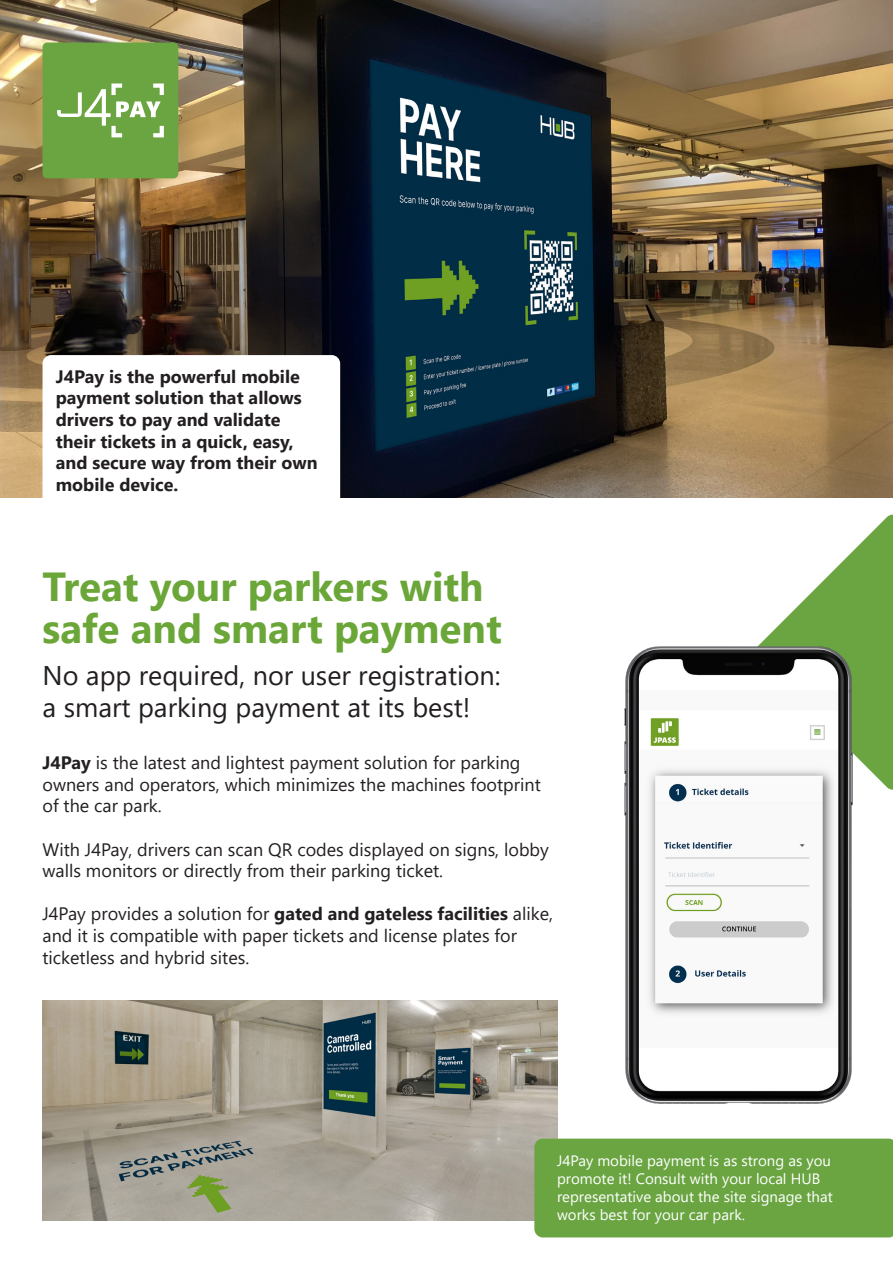
<style>
.page{position:relative;width:893px;height:1263px;background:#fff}
.page>*{position:absolute;margin:0;border:0;box-sizing:border-box;transform-origin:0 0}
.t1{font:700 40.5px "Segoe UI";color:#6ba638}
.t2{font:27px "Segoe UI";color:#231f20}
.t3{font:18px/21.6px "Segoe UI";color:#231f20}
.t4{font:700 18px/21.6px "Segoe UI";color:#231f20}
.t5{font:15px/18px "Segoe UI";color:#fff}
.s1{font-weight:700}
</style>
<div class="page">
<img style="left:0;top:0;width:893px;height:497px">
<div style="left:43px;top:355px;width:297px;height:178px;background:#fff;border-radius:9px"></div>
<div style="left:43px;top:43px;width:135px;height:135px;background:#6aa542;border-radius:5px"></div>
<svg style="left:57px;top:83px;width:107px;height:54px"></svg>
<svg style="left:766px;top:514px;width:127px;height:276px"></svg>
<img style="left:624px;top:638px;width:238px;height:466px">
<img style="left:43px;top:1000px;width:514px;height:220px">
<div style="left:534px;top:1138px;width:359px;height:99px;background:#6aa542"></div>
<p class="t4" style="left:56px;top:364px;width:263px">J4Pay is the powerful mobile payment solution that allows drivers to pay and validate their tickets in a quick, easy, and secure way from their own mobile device.</p>
<p class="t1" style="left:43px;top:548px;width:443px">Treat your parkers with</p>
<p class="t1" style="left:43px;top:590px;width:461px">safe and smart payment</p>
<p class="t2" style="left:43px;top:650px;width:460px">No app required, nor user registration:</p>
<p class="t2" style="left:43px;top:682px;width:430px">a smart parking payment at its best!</p>
<p class="t3" style="left:43px;top:750px;width:500px"><span class="s1">J4Pay</span> is the latest and lightest payment solution for parking owners and operators, which minimizes the machines footprint of the car park.</p>
<p class="t3" style="left:43px;top:837px;width:508px">With J4Pay, drivers can scan QR codes displayed on signs, lobby walls monitors or directly from their parking ticket.</p>
<p class="t3" style="left:43px;top:902px;width:512px">J4Pay provides a solution for <span class="s1">gated and gateless facilities</span> alike, and it is compatible with paper tickets and license plates for ticketless and hybrid sites.</p>
<p class="t5" style="left:557px;top:1150px;width:277px">J4Pay mobile payment is as strong as you promote it! Consult with your local HUB representative about the site signage that works best for your car park.</p>
</div>
